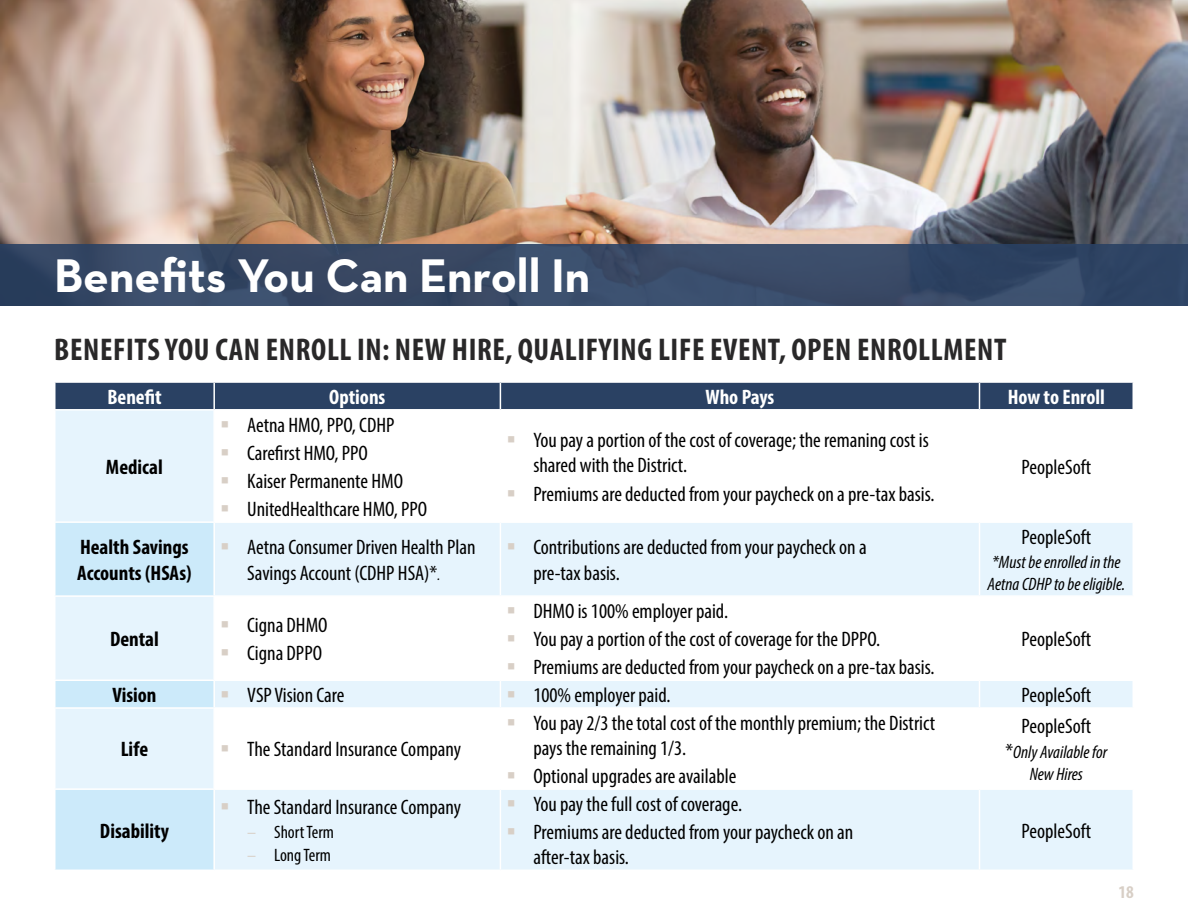
<style>
.page{position:relative;width:1188px;height:918px;background:#fff}
.page>*{position:absolute;margin:0;border:0;box-sizing:border-box;transform-origin:0 0}
.t1{font:700 48px "Neutra Text";color:#fff}
.t2{font:700 condensed 31.5px "Myriad Pro";letter-spacing:.02em;color:#292829}
.t3{font:condensed 21px/28.2px "Myriad Pro";color:#000}
.t4{font:700 condensed 21px/25.2px "Myriad Pro";color:#000}
.t5{font:700 condensed 21px "Myriad Pro";color:#fff}
.t6{font:italic condensed 18px/21.6px "Myriad Pro";color:#000}
.t7{font:condensed 18px "Myriad Pro";color:#000}
.t8{font:700 condensed 18px "Myriad Pro";color:#d8cfc6}
.s1{font-style:italic;font-size:15px}
.s2{font-style:normal;font-size:21px}
.s3{color:#d8cfc6}
</style>
<div class="page">
<img style="left:0;top:0;width:1188px;height:245px">
<div style="left:56px;top:411px;width:1076px;height:459px;background:#e6f4fd"></div>
<svg style="left:215px;top:411px;width:917px;height:268px"></svg>
<svg style="left:56px;top:523px;width:157px;height:347px;background:#d8eefb"></svg>
<svg style="left:215px;top:709px;width:917px;height:79px"></svg>
<hr style="left:500px;top:411px;width:1px;height:110px;background:#fff">
<hr style="left:500px;top:597px;width:1px;height:82px;background:#fff">
<hr style="left:500px;top:709px;width:1px;height:79px;background:#fff">
<hr style="left:500px;top:523px;width:1px;height:72px;background:#fff">
<svg style="left:500px;top:681px;width:1px;height:26px"></svg>
<hr style="left:500px;top:790px;width:1px;height:80px;background:#fff">
<hr style="left:979px;top:411px;width:1px;height:110px;background:#fff">
<hr style="left:979px;top:597px;width:1px;height:82px;background:#fff">
<hr style="left:979px;top:709px;width:1px;height:79px;background:#fff">
<hr style="left:979px;top:523px;width:1px;height:72px;background:#fff">
<svg style="left:979px;top:681px;width:1px;height:26px"></svg>
<hr style="left:979px;top:790px;width:1px;height:80px;background:#fff">
<hr style="left:213px;top:411px;width:2px;height:110px;background:#fff">
<hr style="left:54px;top:521px;width:160px;height:2px;background:#fff">
<hr style="left:54px;top:595px;width:160px;height:2px;background:#fff">
<hr style="left:213px;top:597px;width:2px;height:82px;background:#fff">
<hr style="left:54px;top:679px;width:160px;height:2px;background:#fff">
<hr style="left:54px;top:707px;width:160px;height:2px;background:#fff">
<hr style="left:213px;top:709px;width:2px;height:79px;background:#fff">
<hr style="left:54px;top:788px;width:160px;height:2px;background:#fff">
<hr style="left:214px;top:521px;width:286px;height:2px;background:#fff">
<hr style="left:213px;top:523px;width:2px;height:72px;background:#fff">
<hr style="left:500px;top:521px;width:480px;height:2px;background:#fff">
<hr style="left:980px;top:521px;width:154px;height:2px;background:#fff">
<hr style="left:214px;top:595px;width:286px;height:2px;background:#fff">
<hr style="left:500px;top:595px;width:480px;height:2px;background:#fff">
<hr style="left:980px;top:595px;width:154px;height:2px;background:#fff">
<hr style="left:214px;top:679px;width:286px;height:2px;background:#fff">
<hr style="left:213px;top:681px;width:2px;height:26px;background:#fff">
<hr style="left:500px;top:679px;width:480px;height:2px;background:#fff">
<hr style="left:980px;top:679px;width:154px;height:2px;background:#fff">
<hr style="left:214px;top:707px;width:286px;height:2px;background:#fff">
<hr style="left:500px;top:707px;width:480px;height:2px;background:#fff">
<hr style="left:980px;top:707px;width:154px;height:2px;background:#fff">
<hr style="left:214px;top:788px;width:286px;height:2px;background:#fff">
<hr style="left:213px;top:790px;width:2px;height:80px;background:#fff">
<hr style="left:500px;top:788px;width:480px;height:2px;background:#fff">
<hr style="left:980px;top:788px;width:154px;height:2px;background:#fff">
<svg style="left:55px;top:382px;width:1078px;height:28px;background:#394e6e"></svg>
<svg style="left:0;top:245px;width:1188px;height:61px;background:#364866"></svg>
<svg style="left:222px;top:421px;width:6px;height:6px"></svg>
<svg style="left:222px;top:449px;width:6px;height:6px"></svg>
<svg style="left:222px;top:477px;width:6px;height:6px"></svg>
<svg style="left:222px;top:505px;width:6px;height:7px"></svg>
<svg style="left:508px;top:436px;width:6px;height:7px"></svg>
<svg style="left:508px;top:490px;width:6px;height:6px"></svg>
<svg style="left:222px;top:544px;width:6px;height:6px"></svg>
<svg style="left:508px;top:544px;width:6px;height:6px"></svg>
<svg style="left:222px;top:621px;width:6px;height:6px"></svg>
<svg style="left:222px;top:649px;width:6px;height:7px"></svg>
<svg style="left:508px;top:607px;width:6px;height:6px"></svg>
<svg style="left:508px;top:635px;width:6px;height:7px"></svg>
<svg style="left:508px;top:663px;width:6px;height:7px"></svg>
<svg style="left:222px;top:691px;width:6px;height:6px"></svg>
<svg style="left:508px;top:691px;width:6px;height:6px"></svg>
<svg style="left:222px;top:746px;width:6px;height:6px"></svg>
<svg style="left:508px;top:719px;width:6px;height:6px"></svg>
<svg style="left:508px;top:772px;width:6px;height:7px"></svg>
<svg style="left:222px;top:803px;width:6px;height:6px"></svg>
<svg style="left:508px;top:800px;width:6px;height:6px"></svg>
<svg style="left:508px;top:828px;width:6px;height:7px"></svg>
<h1 class="t1" style="left:54px;top:246px;width:538px">Benefits You Can Enroll In</h1>
<h2 class="t2" style="left:54px;top:330px;width:954px">BENEFITS YOU CAN ENROLL IN: NEW HIRE, QUALIFYING LIFE EVENT, OPEN ENROLLMENT</h2>
<p class="t5" style="left:107px;top:384px;width:56px">Benefit</p>
<p class="t5" style="left:329px;top:384px;width:58px">Options</p>
<p class="t5" style="left:705px;top:384px;width:71px">Who Pays</p>
<p class="t5" style="left:1008px;top:384px;width:99px">How to Enroll</p>
<p class="t4" style="left:106px;top:454px;width:58px">Medical</p>
<p class="t3" style="left:247px;top:410px;width:182px">Aetna HMO, PPO, CDHP<br>Carefirst HMO, PPO<br>Kaiser Permanente HMO<br>UnitedHealthcare HMO, PPO</p>
<p class="t3" style="left:533px;top:427px;width:397px;line-height:25.2px">You pay a portion of the cost of coverage; the remaning cost is shared with the District.</p>
<p class="t3" style="left:533px;top:479px;width:403px">Premiums are deducted from your paycheck on a pre-tax basis.</p>
<p class="t4" style="left:77px;top:534px;width:116px">Health Savings<br>Accounts (HSAs)</p>
<p class="t3" style="left:247px;top:535px;width:230px;line-height:25.2px">Aetna Consumer Driven Health Plan<br>Savings Account (CDHP HSA)*<span class="s1">.</span></p>
<p class="t3" style="left:533px;top:535px;width:335px;line-height:25.2px">Contributions are deducted from your paycheck on a pre-tax basis.</p>
<p class="t4" style="left:110px;top:626px;width:50px">Dental</p>
<p class="t3" style="left:247px;top:611px;width:82px">Cigna DHMO<br>Cigna DPPO</p>
<p class="t3" style="left:533px;top:597px;width:403px">DHMO is 100% employer paid.<br>You pay a portion of the cost of coverage for the DPPO.<br>Premiums are deducted from your paycheck on a pre-tax basis.</p>
<p class="t3" style="left:1022px;top:453px;width:71px">PeopleSoft</p>
<p class="t3" style="left:1022px;top:523px;width:71px">PeopleSoft</p>
<p class="t6" style="left:988px;top:552px;width:139px">*Must be enrolled in the<br>Aetna CDHP to be eligible.</p>
<p class="t3" style="left:1022px;top:625px;width:71px">PeopleSoft</p>
<p class="t4" style="left:112px;top:682px;width:46px">Vision</p>
<p class="t3" style="left:247px;top:681px;width:99px">VSP Vision Care</p>
<p class="t3" style="left:533px;top:681px;width:139px">100% employer paid.</p>
<p class="t3" style="left:1022px;top:681px;width:71px">PeopleSoft</p>
<p class="t4" style="left:121px;top:736px;width:29px">Life</p>
<p class="t3" style="left:247px;top:735px;width:215px">The Standard Insurance Company</p>
<p class="t3" style="left:533px;top:710px;width:403px;line-height:25.2px">You pay 2/3 the total cost of the monthly premium; the District pays the remaining 1/3.</p>
<p class="t3" style="left:533px;top:762px;width:204px">Optional upgrades are available</p>
<p class="t3" style="left:1022px;top:712px;width:71px">PeopleSoft</p>
<p class="t6" style="left:1005px;top:741px;width:104px;text-align:center"><span class="s2">*</span>Only Available for<br>New Hires</p>
<p class="t4" style="left:100px;top:818px;width:71px">Disability</p>
<p class="t3" style="left:247px;top:792px;width:215px">The Standard Insurance Company</p>
<p class="t7" style="left:247px;top:822px;width:88px"><span class="s3">–</span> Short Term</p>
<p class="t7" style="left:247px;top:845px;width:85px"><span class="s3">–</span> Long Term</p>
<p class="t3" style="left:533px;top:790px;width:322px">You pay the full cost of coverage.<br>Premiums are deducted from your paycheck on an</p>
<p class="t3" style="left:533px;top:843px;width:97px">after-tax basis.</p>
<p class="t3" style="left:1022px;top:816px;width:71px">PeopleSoft</p>
<p class="t8" style="left:1119px;top:881px;width:17px">18</p>
</div>
